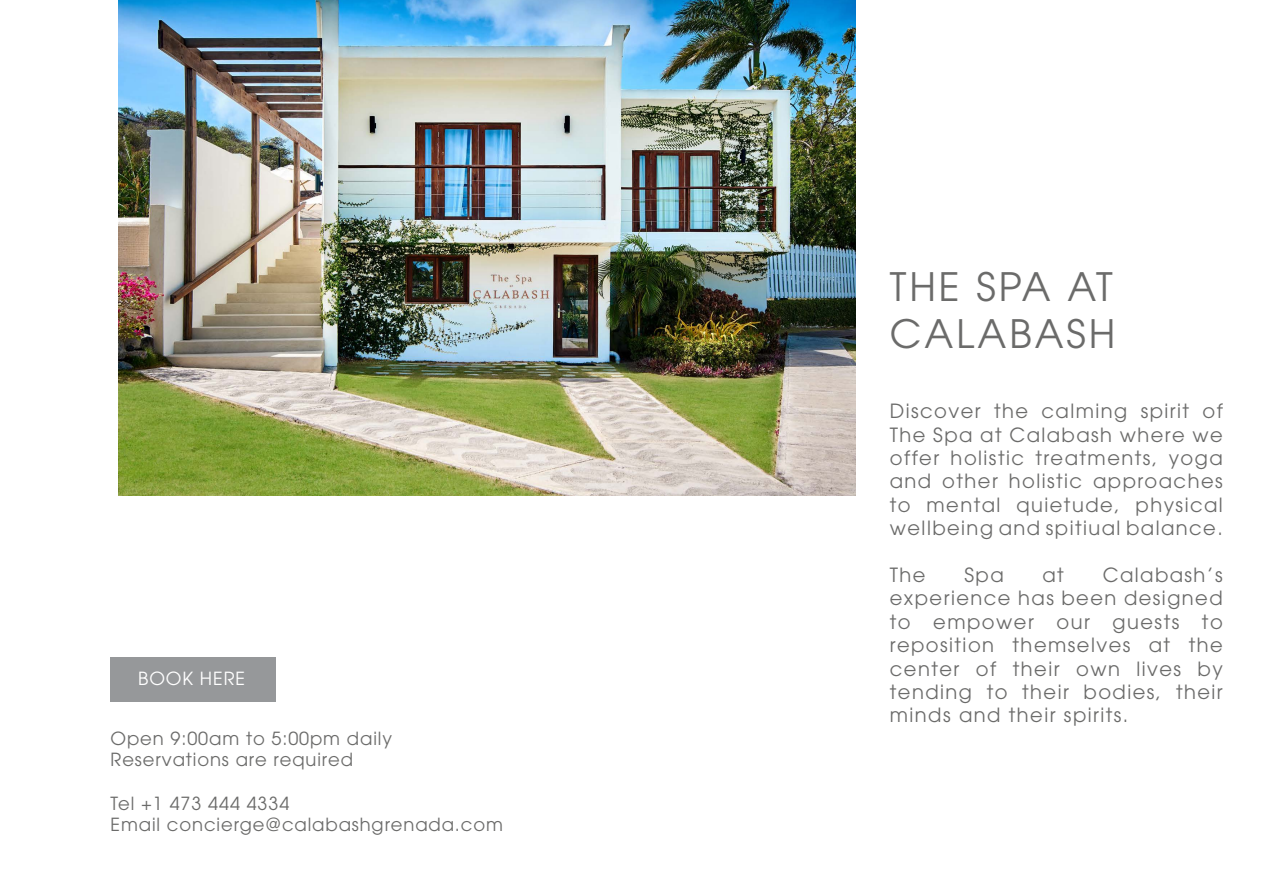
<style>
.page{position:relative;width:1263px;height:893px;background:#fff}
.page>*{position:absolute;margin:0;border:0;box-sizing:border-box;transform-origin:0 0}
.t1{font:39px/46.8px "ITC Avant Garde Pro";letter-spacing:.075em;color:#6b6b6a}
.t2{font:19.5px/23.4px "ITC Avant Garde Pro";letter-spacing:.075em;color:#6b6b6a;text-align:justify}
.t3{font:18px/21.6px "ITC Avant Garde Pro";letter-spacing:.05em;color:#6b6b6a}
.t4{font:18px "ITC Avant Garde Pro";letter-spacing:.05em;color:#fff}
</style>
<div class="page">
<img style="left:118px;top:0;width:737px;height:495px">
<div style="left:111px;top:657px;width:165px;height:45px;background:#96989a"></div>
<p class="t4" style="left:138px;top:667px;width:108px">BOOK HERE</p>
<p class="t3" style="left:111px;top:727px;width:283px">Open 9:00am to 5:00pm daily<br>Reservations are required</p>
<p class="t3" style="left:111px;top:792px;width:394px">Tel +1 473 444 4334<br>Email concierge@calabashgrenada.com</p>
<h1 class="t1" style="left:890px;top:263px;width:227px">THE SPA AT<br>CALABASH</h1>
<p class="t2" style="left:890px;top:399px;width:334px">Discover the calming spirit of The Spa at Calabash where we offer holistic treatments, yoga and other holistic approaches to mental quietude, physical wellbeing and spitiual balance.</p>
<p class="t2" style="left:890px;top:563px;width:37px">The</p>
<p class="t2" style="left:964px;top:563px;width:41px">Spa</p>
<p class="t2" style="left:1042px;top:563px;width:23px">at</p>
<p class="t2" style="left:890px;top:563px;width:334px;text-indent:213px">Calabash’s experience has been designed to empower our guests to reposition themselves at the center of their own lives by tending to their bodies, their minds and their spirits.</p>
</div>
